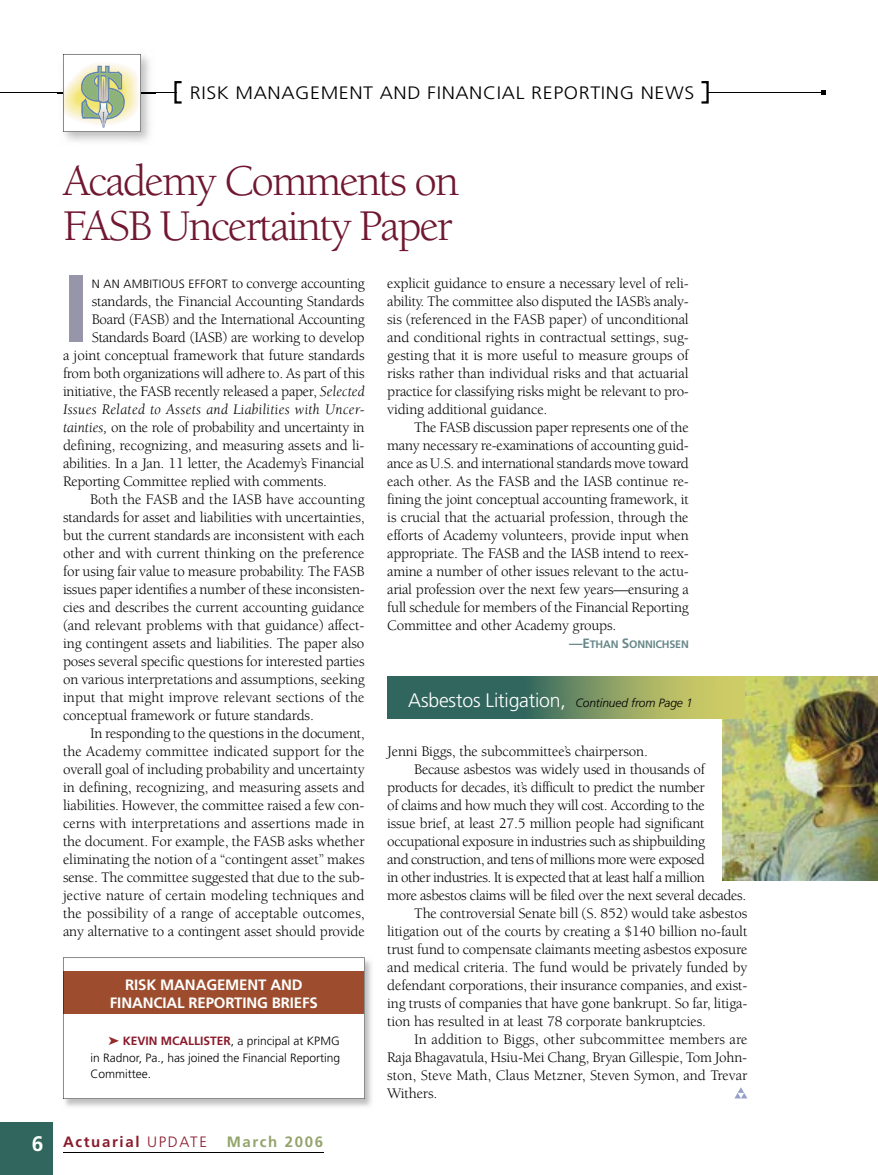
<style>
.page{position:relative;width:878px;height:1175px;background:#fff}
.page>*{position:absolute;margin:0;border:0;box-sizing:border-box;transform-origin:0 0}
.t1{font:700 94.95px "Frutiger LT Std";color:#9695aa}
.t2{font:45px/45px "Berkeley";letter-spacing:-.045em;color:#701731}
.t3{font:300 19.5px "Frutiger LT Std";letter-spacing:-.01em;color:#fff}
.t4{font:300 18px "Frutiger LT Std";letter-spacing:.03em;color:#000;scale:1.1 1}
.t5{font:15px/18px "Berkeley";letter-spacing:-.01em;color:#000;text-align:justify}
.t6{font:15px "Berkeley";letter-spacing:-.03em;color:#000}
.t7{font:italic 15px "Berkeley";letter-spacing:.015em;color:#000}
.t8{font:700 15px/18px "Frutiger LT Std";letter-spacing:-.01em;color:#fff;text-align:center}
.t9{font:700 15px "Frutiger LT Std";letter-spacing:.11em;color:#891b2c}
.t10{font:700 15px "Frutiger LT Std";letter-spacing:.11em;color:#92a46b}
.t11{font:300 12px/16.5px "Frutiger LT Std";color:#000;text-align:justify}
.t12{font:700 10.8px "Frutiger LT Std";letter-spacing:-.02em;color:#68888a}
.s1{font-family:"Frutiger LT Std";font-weight:300;font-size:12px}
.s2{font-size:13.5px}
.s3{font-style:italic}
.s4{font-style:italic;font-size:12px;color:#000}
.s5{color:#942a29}
.s6{font-weight:700;color:#891b2c}
.s7{font-size:21px;color:#fff}
.s8{font-weight:300}
</style>
<div class="page">
<div style="left:0;top:1122px;width:52px;height:52px;background:#30665d"></div>
<hr style="left:63px;top:1151px;width:260px;height:1px;background:#000">
<img style="left:722px;top:677px;width:156px;height:203px">
<svg style="left:387px;top:676px;width:357px;height:42px;background:#6d8c61"></svg>
<svg style="left:735px;top:1087px;width:12px;height:11px"></svg>
<img style="left:63px;top:957px;width:309px;height:150px">
<svg style="left:63px;top:957px;width:301px;height:141px"></svg>
<hr style="left:0;top:93px;width:824px;height:1px;background:#000">
<svg style="left:821px;top:91px;width:5px;height:4px"></svg>
<div style="left:177px;top:84px;width:530px;height:17px;background:#fff"></div>
<svg style="left:174px;top:81px;width:8px;height:23px"></svg>
<svg style="left:701px;top:81px;width:7px;height:23px"></svg>
<img style="left:58px;top:55px;width:97px;height:87px">
<img style="left:58px;top:93px;width:97px;height:1px">
<svg style="left:63px;top:54px;width:78px;height:78px"></svg>
<p class="t4" style="left:190px;top:83px;width:460px">RISK MANAGEMENT AND FINANCIAL REPORTING NEWS</p>
<h2 class="t2" style="left:63px;top:159px;width:397px">Academy Comments on<br>FASB Uncertainty Paper</h2>
<h1 class="t1" style="left:63px;top:253px;width:28px">I</h1>
<p class="t5" style="left:92px;top:275px;width:274px"><span class="s1">N AN AMBITIOUS EFFORT</span> to converge accounting</p>
<p class="t5" style="left:387px;top:275px;width:303px">explicit guidance to ensure a necessary level of reli&shy;ability. The committee also disputed the IASB’s analy&shy;sis (referenced in the FASB paper) of unconditional and conditional rights in contractual settings, sug&shy;gesting that it is more useful to measure groups of risks rather than individual risks and that actuarial practice for classifying risks might be relevant to pro&shy;viding additional guidance.</p>
<p class="t5" style="left:387px;top:419px;width:303px;text-indent:27px">The FASB discussion paper represents one of the many necessary re-examinations of accounting guid&shy;ance as U.S. and international standards move toward each other. As the FASB and the IASB continue re&shy;fining the joint conceptual accounting framework, it is crucial that the actuarial profession, through the efforts of Academy volunteers, provide input when appropriate. The FASB and the IASB intend to reex&shy;amine a number of other issues relevant to the actu&shy;arial profession over the next few years—ensuring a full schedule for members of the Financial Reporting Committee and other Academy groups.</p>
<p class="t12" style="left:569px;top:638px;width:121px"><span class="s2">—E</span>THAN <span class="s2">S</span>ONNICHSEN</p>
<p class="t5" style="left:92px;top:293px;width:274px">standards, the Financial Accounting Standards</p>
<p class="t5" style="left:92px;top:311px;width:274px">Board (FASB) and the International Accounting</p>
<p class="t5" style="left:92px;top:329px;width:274px">Standards Board (IASB) are working to develop</p>
<p class="t5" style="left:63px;top:347px;width:303px">a joint conceptual framework that future standards</p>
<p class="t5" style="left:63px;top:365px;width:303px">from both organizations will adhere to. As part of this</p>
<p class="t5" style="left:63px;top:383px;width:303px">initiative, the FASB recently released a paper, <span class="s3">Selected</span></p>
<p class="t7" style="left:63px;top:402px;width:303px">Issues Related to Assets and Liabilities with Uncer-</p>
<p class="t5" style="left:63px;top:419px;width:303px"><span class="s3">tainties,</span> on the role of probability and uncertainty in</p>
<p class="t5" style="left:63px;top:437px;width:303px">defining, recognizing, and measuring assets and li-</p>
<p class="t5" style="left:63px;top:455px;width:303px">abilities. In a Jan. 11 letter, the Academy’s Financial</p>
<p class="t5" style="left:63px;top:473px;width:265px">Reporting Committee replied with comments.</p>
<p class="t5" style="left:90px;top:491px;width:276px">Both the FASB and the IASB have accounting</p>
<p class="t5" style="left:63px;top:509px;width:303px">standards for asset and liabilities with uncertainties,</p>
<p class="t5" style="left:63px;top:527px;width:303px">but the current standards are inconsistent with each</p>
<p class="t5" style="left:63px;top:545px;width:303px">other and with current thinking on the preference</p>
<p class="t5" style="left:63px;top:563px;width:303px">for using fair value to measure probability. The FASB</p>
<p class="t5" style="left:63px;top:581px;width:303px">issues paper identifies a number of these inconsisten-</p>
<p class="t5" style="left:63px;top:599px;width:303px">cies and describes the current accounting guidance</p>
<p class="t5" style="left:63px;top:617px;width:303px">(and relevant problems with that guidance) affect-</p>
<p class="t5" style="left:63px;top:635px;width:303px">ing contingent assets and liabilities. The paper also</p>
<p class="t5" style="left:63px;top:653px;width:303px">poses several specific questions for interested parties</p>
<p class="t5" style="left:63px;top:671px;width:303px">on various interpretations and assumptions, seeking</p>
<p class="t5" style="left:63px;top:689px;width:303px">input that might improve relevant sections of the</p>
<p class="t5" style="left:63px;top:707px;width:252px">conceptual framework or future standards.</p>
<p class="t5" style="left:90px;top:725px;width:276px">In responding to the questions in the document,</p>
<p class="t5" style="left:63px;top:743px;width:303px">the Academy committee indicated support for the</p>
<p class="t5" style="left:63px;top:761px;width:303px">overall goal of including probability and uncertainty</p>
<p class="t5" style="left:63px;top:779px;width:303px">in defining, recognizing, and measuring assets and</p>
<p class="t5" style="left:63px;top:797px;width:303px">liabilities. However, the committee raised a few con-</p>
<p class="t5" style="left:63px;top:815px;width:303px">cerns with interpretations and assertions made in</p>
<p class="t5" style="left:63px;top:833px;width:303px">the document. For example, the FASB asks whether</p>
<p class="t5" style="left:63px;top:851px;width:303px">eliminating the notion of a “contingent asset” makes</p>
<p class="t5" style="left:63px;top:869px;width:303px">sense. The committee suggested that due to the sub-</p>
<p class="t5" style="left:63px;top:887px;width:303px">jective nature of certain modeling techniques and</p>
<p class="t5" style="left:63px;top:905px;width:303px">the possibility of a range of acceptable outcomes,</p>
<p class="t5" style="left:63px;top:923px;width:303px">any alternative to a contingent asset should provide</p>
<h3 class="t3" style="left:408px;top:689px;width:286px">Asbestos Litigation, <span class="s4">Continued from Page 1</span></h3>
<p class="t5" style="left:387px;top:743px;width:262px">Jenni Biggs, the subcommittee’s chairperson.</p>
<p class="t5" style="left:414px;top:761px;width:292px">Because asbestos was widely used in thousands of</p>
<p class="t5" style="left:387px;top:779px;width:319px">products for decades, it’s difficult to predict the number</p>
<p class="t5" style="left:387px;top:797px;width:319px">of claims and how much they will cost. According to the</p>
<p class="t5" style="left:387px;top:815px;width:319px">issue brief, at least 27.5 million people had significant</p>
<p class="t5" style="left:387px;top:833px;width:319px">occupational exposure in industries such as shipbuilding</p>
<p class="t6" style="left:387px;top:851px;width:319px">and construction, and tens of millions more were exposed</p>
<p class="t6" style="left:387px;top:869px;width:319px">in other industries. It is expected that at least half a million</p>
<p class="t5" style="left:387px;top:887px;width:360px">more asbestos claims will be filed over the next several decades.</p>
<p class="t5" style="left:414px;top:905px;width:335px">The controversial Senate bill (S. 852) would take asbestos</p>
<p class="t5" style="left:387px;top:923px;width:362px">litigation out of the courts by creating a $140 billion no-fault</p>
<p class="t5" style="left:387px;top:941px;width:362px">trust fund to compensate claimants meeting asbestos exposure</p>
<p class="t5" style="left:387px;top:959px;width:361px">and medical criteria. The fund would be privately funded by</p>
<p class="t5" style="left:387px;top:977px;width:361px">defendant corporations, their insurance companies, and exist-</p>
<p class="t5" style="left:387px;top:995px;width:362px">ing trusts of companies that have gone bankrupt. So far, litiga-</p>
<p class="t5" style="left:387px;top:1013px;width:320px">tion has resulted in at least 78 corporate bankruptcies.</p>
<p class="t5" style="left:414px;top:1031px;width:335px">In addition to Biggs, other subcommittee members are</p>
<p class="t5" style="left:387px;top:1049px;width:361px">Raja Bhagavatula, Hsiu-Mei Chang, Bryan Gillespie, Tom John-</p>
<p class="t5" style="left:387px;top:1067px;width:362px">ston, Steve Math, Claus Metzner, Steven Symon, and Trevar</p>
<p class="t5" style="left:387px;top:1085px;width:52px">Withers.</p>
<p class="t8" style="left:110px;top:975px;width:209px">RISK MANAGEMENT AND<br>FINANCIAL REPORTING BRIEFS</p>
<p class="t11" style="left:90px;top:1032px;width:251px;text-indent:18px"><span class="s5">➤</span> <span class="s6">KEVIN MCALLISTER</span>, a principal at KPMG in Radnor, Pa., has joined the Financial Reporting Committee.</p>
<p class="t9" style="left:32px;top:1133px;width:176px"><span class="s7">6</span> Actuarial <span class="s8">UPDATE</span></p>
<p class="t10" style="left:227px;top:1133px;width:98px">March 2006</p>
</div>
